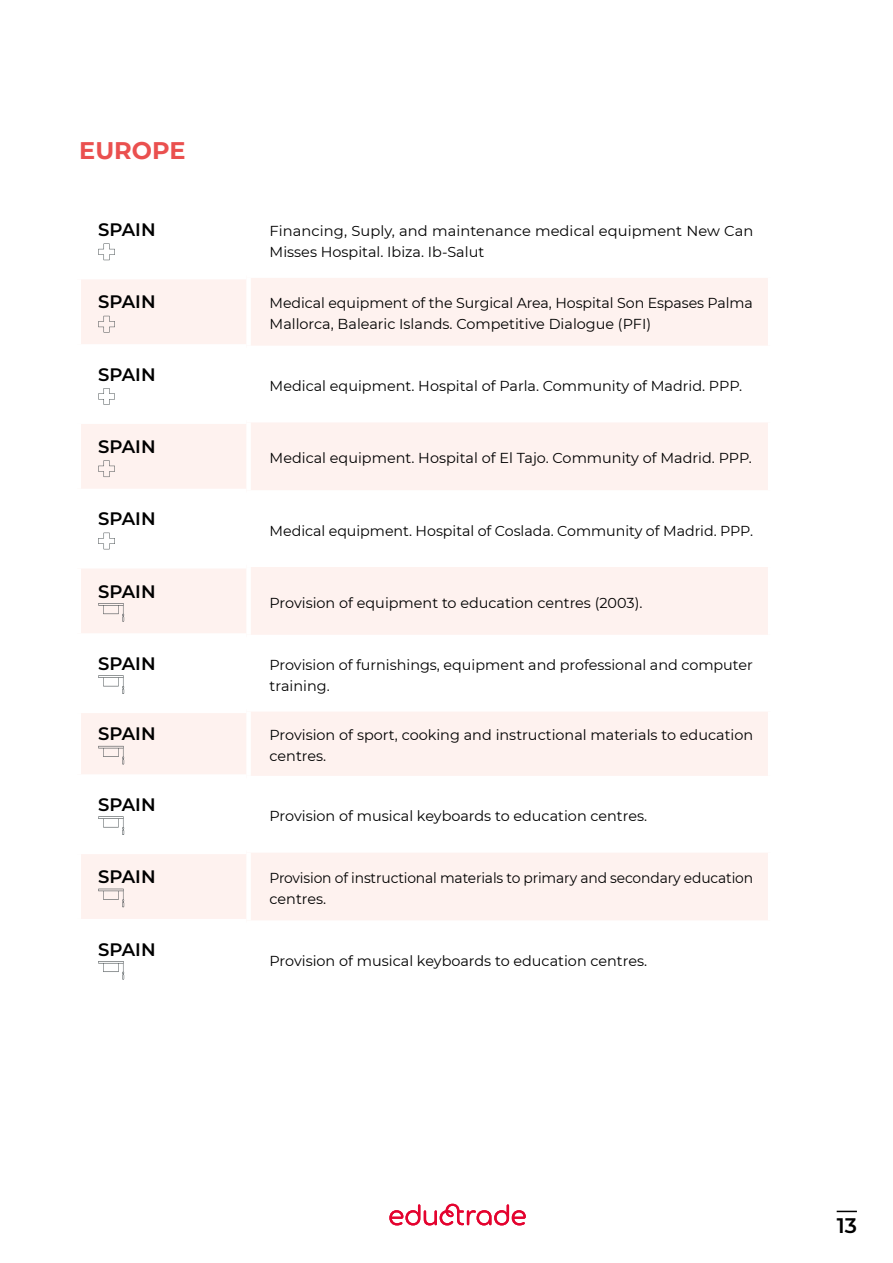
<style>
.page{position:relative;width:893px;height:1263px;background:#fff}
.page>*{position:absolute;margin:0;border:0;box-sizing:border-box;transform-origin:0 0}
.t1{font:700 24px "Montserrat";color:#ea504f}
.t2{font:600 21px "Montserrat";color:#000}
.t3{font:600 18px "Montserrat";color:#000}
.t4{font:14.4px/21px "Montserrat";color:#000}
.t5{font:14.4px/21px "Montserrat";color:#000;scale:.96 1}
</style>
<div class="page">
<svg style="left:389px;top:1204px;width:137px;height:21px"></svg>
<svg style="left:837px;top:1211px;width:20px;height:1px"></svg>
<div style="left:81px;top:278px;width:687px;height:68px;background:#fef2ef"></div>
<svg style="left:81px;top:423px;width:687px;height:556px;fill:#fef2ef"></svg>
<div style="left:73px;top:272px;width:173px;height:7px;background:#fff"></div>
<div style="left:73px;top:344px;width:173px;height:8px;background:#fff"></div>
<div style="left:73px;top:416px;width:173px;height:8px;background:#fff"></div>
<div style="left:73px;top:489px;width:173px;height:7px;background:#fff"></div>
<div style="left:73px;top:561px;width:173px;height:8px;background:#fff"></div>
<div style="left:73px;top:633px;width:173px;height:8px;background:#fff"></div>
<div style="left:73px;top:706px;width:173px;height:7px;background:#fff"></div>
<div style="left:73px;top:774px;width:173px;height:8px;background:#fff"></div>
<div style="left:73px;top:847px;width:173px;height:7px;background:#fff"></div>
<div style="left:73px;top:919px;width:173px;height:7px;background:#fff"></div>
<div style="left:246px;top:278px;width:5px;height:68px;background:#fff"></div>
<div style="left:246px;top:422px;width:5px;height:68px;background:#fff"></div>
<div style="left:246px;top:490px;width:526px;height:5px;background:#fff"></div>
<div style="left:246px;top:495px;width:5px;height:68px;background:#fff"></div>
<hr style="left:246px;top:563px;width:526px;height:4px;background:#fff">
<div style="left:246px;top:567px;width:5px;height:68px;background:#fff"></div>
<hr style="left:246px;top:635px;width:526px;height:4px;background:#fff">
<div style="left:246px;top:639px;width:5px;height:68px;background:#fff"></div>
<div style="left:246px;top:707px;width:526px;height:5px;background:#fff"></div>
<div style="left:246px;top:712px;width:5px;height:64px;background:#fff"></div>
<hr style="left:246px;top:776px;width:526px;height:4px;background:#fff">
<div style="left:246px;top:780px;width:5px;height:68px;background:#fff"></div>
<div style="left:246px;top:848px;width:526px;height:5px;background:#fff"></div>
<div style="left:246px;top:853px;width:5px;height:67px;background:#fff"></div>
<div style="left:246px;top:920px;width:526px;height:5px;background:#fff"></div>
<div style="left:246px;top:925px;width:5px;height:68px;background:#fff"></div>
<svg style="left:98px;top:244px;width:17px;height:16px"></svg>
<svg style="left:98px;top:316px;width:17px;height:16px"></svg>
<svg style="left:98px;top:388px;width:17px;height:17px"></svg>
<svg style="left:98px;top:460px;width:17px;height:17px"></svg>
<svg style="left:98px;top:533px;width:17px;height:16px"></svg>
<svg style="left:98px;top:603px;width:26px;height:19px"></svg>
<svg style="left:98px;top:675px;width:26px;height:19px"></svg>
<svg style="left:98px;top:746px;width:26px;height:18px"></svg>
<svg style="left:98px;top:816px;width:26px;height:19px"></svg>
<svg style="left:98px;top:889px;width:26px;height:18px"></svg>
<svg style="left:98px;top:961px;width:26px;height:19px"></svg>
<h1 class="t1" style="left:79px;top:134px;width:108px">EUROPE</h1>
<p class="t3" style="left:98px;top:217px;width:59px">SPAIN</p>
<p class="t4" style="left:270px;top:220px;width:485px">Financing, Suply, and maintenance medical equipment New Can<br>Misses Hospital. Ibiza. Ib-Salut</p>
<p class="t3" style="left:98px;top:289px;width:59px">SPAIN</p>
<p class="t4" style="left:270px;top:292px;width:485px">Medical equipment of the Surgical Area, Hospital Son Espases Palma<br>Mallorca, Balearic Islands. Competitive Dialogue (PFI)</p>
<p class="t3" style="left:98px;top:362px;width:59px">SPAIN</p>
<p class="t4" style="left:270px;top:375px;width:474px">Medical equipment. Hospital of Parla. Community of Madrid. PPP.</p>
<p class="t3" style="left:98px;top:434px;width:59px">SPAIN</p>
<p class="t3" style="left:98px;top:506px;width:59px">SPAIN</p>
<p class="t3" style="left:98px;top:578px;width:59px">SPAIN</p>
<p class="t4" style="left:270px;top:447px;width:484px">Medical equipment. Hospital of El Tajo. Community of Madrid. PPP.</p>
<p class="t4" style="left:270px;top:519px;width:485px">Medical equipment. Hospital of Coslada. Community of Madrid. PPP.</p>
<p class="t4" style="left:270px;top:592px;width:374px">Provision of equipment to education centres (2003).</p>
<p class="t3" style="left:98px;top:651px;width:59px">SPAIN</p>
<p class="t4" style="left:270px;top:654px;width:485px">Provision of furnishings, equipment and professional and computer training.</p>
<p class="t3" style="left:98px;top:721px;width:59px">SPAIN</p>
<p class="t4" style="left:270px;top:724px;width:485px">Provision of sport, cooking and instructional materials to education centres.</p>
<p class="t3" style="left:98px;top:792px;width:59px">SPAIN</p>
<p class="t4" style="left:270px;top:805px;width:379px">Provision of musical keyboards to education centres.</p>
<p class="t3" style="left:98px;top:864px;width:59px">SPAIN</p>
<p class="t5" style="left:270px;top:867px;width:505px">Provision of instructional materials to primary and secondary education centres.</p>
<p class="t3" style="left:98px;top:936px;width:59px">SPAIN</p>
<p class="t4" style="left:270px;top:950px;width:379px">Provision of musical keyboards to education centres.</p>
<h2 class="t2" style="left:837px;top:1211px;width:22px">13</h2>
</div>
